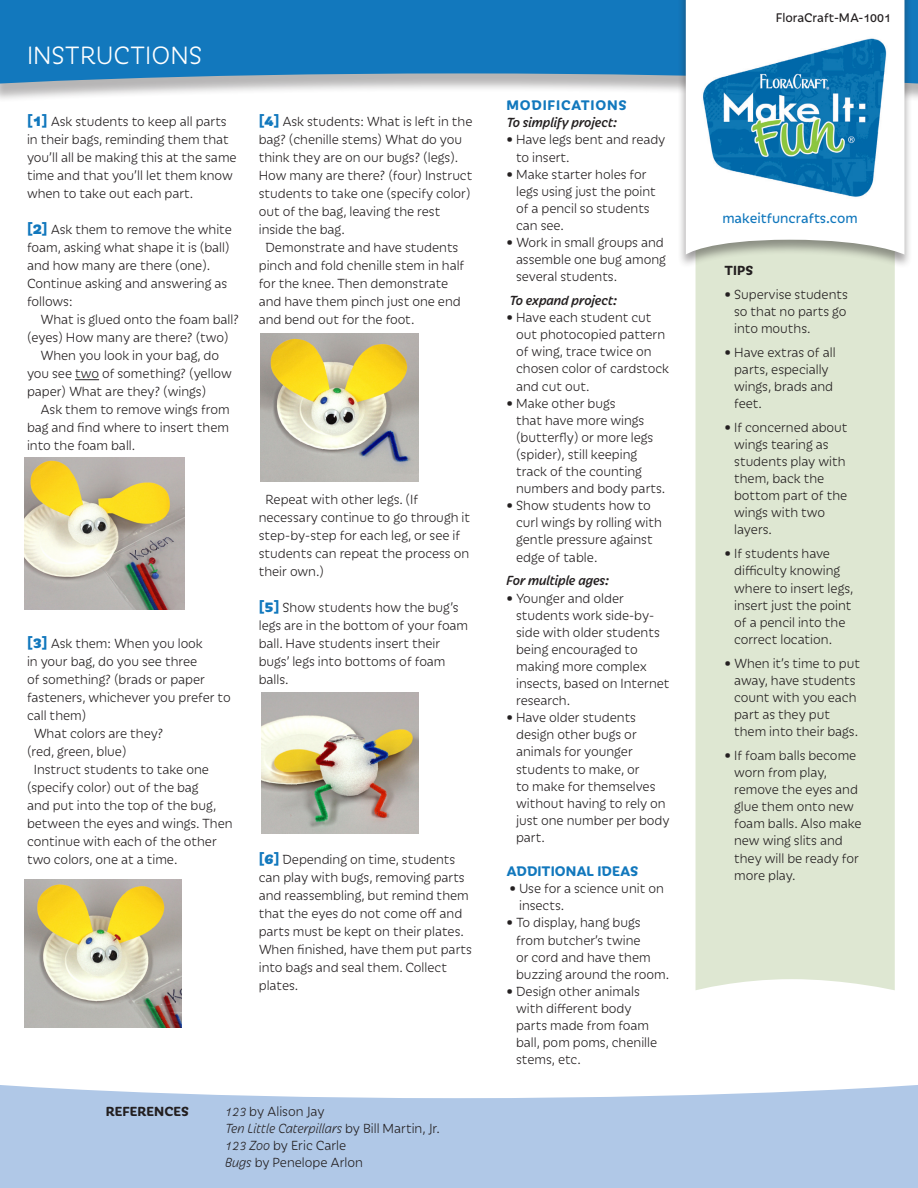
<style>
.page{position:relative;width:918px;height:1188px;background:#fff}
.page>*{position:absolute;margin:0;border:0;box-sizing:border-box;transform-origin:0 0}
.t1{font:300 27px "Iskra";color:#fff}
.t2{font:15px "Iskra";color:#1278bd}
.t3{font:700 15px "Iskra";color:#1278bd}
.t4{font:700 15px "Iskra";letter-spacing:.05em;color:#1278bd}
.t5{font:300 14.25px/17.1px "Iskra";color:#231f20}
.t6{font:italic 500 14.25px "Iskra";color:#231f20}
.t7{font:italic 300 14.25px "Iskra";color:#231f20}
.t8{font:700 14.25px "Iskra";color:#231f20}
.t9{font:13.5px "Iskra";color:#231f20}
.s1{font-weight:800;font-size:16.5px;color:#1278bd}
.s2{font-style:italic}
.s3{font-style:normal}
</style>
<div class="page">
<div style="left:0;top:0;width:918px;height:103px;background:#231f20;opacity:.33"></div>
<svg style="left:0;top:0;width:918px;height:84px;background:#227ebc"></svg>
<div style="left:696px;top:269px;width:199px;height:721px;background:#dee7d2"></div>
<div style="left:678px;top:0;width:235px;height:269px;background:#231f20;opacity:.44"></div>
<svg style="left:686px;top:0;width:218px;height:255px"></svg>
<svg style="left:0;top:1085px;width:918px;height:103px;background:#b6cce9"></svg>
<svg style="left:75px;top:379px;width:24px;height:1px"></svg>
<img style="left:260px;top:333px;width:158px;height:148px">
<img style="left:261px;top:693px;width:158px;height:140px">
<img style="left:24px;top:458px;width:160px;height:151px">
<img style="left:24px;top:879px;width:158px;height:148px">
<img style="left:693px;top:27px;width:201px;height:175px">
<p class="t1" style="left:27px;top:37px;width:177px">INSTRUCTIONS</p>
<p class="t5" style="left:27px;top:112px;width:211px;line-height:18px"><span class="s1">[1]</span> Ask students to keep all parts in their bags, reminding them that you’ll all be making this at the same time and that you’ll let them know when to take out each part.</p>
<p class="t5" style="left:27px;top:220px;width:206px;line-height:18px"><span class="s1">[2]</span> Ask them to remove the white foam, asking what shape it is (ball) and how many are there (one).<br>Continue asking and answering as follows:</p>
<p class="t5" style="left:27px;top:310px;width:214px;line-height:18px;text-indent:14px">What is glued onto the foam ball? (eyes) How many are there? (two)</p>
<p class="t5" style="left:27px;top:346px;width:206px;line-height:18px;text-indent:14px">When you look in your bag, do you see two of something? (yellow paper) What are they? (wings)</p>
<p class="t5" style="left:27px;top:400px;width:204px;line-height:18px;text-align:justify;text-indent:14px">Ask them to remove wings from bag and find where to insert them into the foam ball.</p>
<p class="t5" style="left:27px;top:634px;width:205px;line-height:18px"><span class="s1">[3]</span> Ask them: When you look<br>in your bag, do you see three<br>of something? (brads or paper fasteners, whichever you prefer to call them)</p>
<p class="t5" style="left:27px;top:724px;width:138px;line-height:18px;text-indent:7px">What colors are they? (red, green, blue)</p>
<p class="t5" style="left:27px;top:760px;width:207px;line-height:18px;text-indent:7px">Instruct students to take one (specify color) out of the bag<br>and put into the top of the bug, between the eyes and wings. Then continue with each of the other two colors, one at a time.</p>
<p class="t5" style="left:259px;top:112px;width:215px;line-height:18px"><span class="s1">[4]</span> Ask students: What is left in the bag? (chenille stems) What do you think they are on our bugs? (legs).<br>How many are there? (four) Instruct students to take one (specify color) out of the bag, leaving the rest inside the bag.</p>
<p class="t5" style="left:259px;top:238px;width:207px;line-height:18px;text-indent:7px">Demonstrate and have students pinch and fold chenille stem in half for the knee. Then demonstrate and have them pinch just one end and bend out for the foot.</p>
<p class="t5" style="left:259px;top:490px;width:213px;line-height:18px;text-indent:7px">Repeat with other legs. (If necessary continue to go through it step-by-step for each leg, or see if students can repeat the process on their own.)</p>
<p class="t5" style="left:259px;top:598px;width:211px;line-height:18px"><span class="s1">[5]</span> Show students how the bug’s legs are in the bottom of your foam ball. Have students insert their bugs’ legs into bottoms of foam balls.</p>
<p class="t5" style="left:259px;top:850px;width:215px;line-height:18px"><span class="s1">[6]</span> Depending on time, students can play with bugs, removing parts and reassembling, but remind them that the eyes do not come off and parts must be kept on their plates.<br>When finished, have them put parts into bags and seal them. Collect plates.</p>
<p class="t8" style="left:106px;top:1101px;width:85px">REFERENCES</p>
<p class="t5" style="left:225px;top:1102px;width:101px"><span class="s2">123</span> by Alison Jay</p>
<p class="t7" style="left:225px;top:1119px;width:216px">Ten Little Caterpillars <span class="s3">by Bill Martin, Jr.</span></p>
<p class="t5" style="left:225px;top:1137px;width:123px"><span class="s2">123 Zoo</span> by Eric Carle</p>
<p class="t5" style="left:225px;top:1154px;width:139px"><span class="s2">Bugs</span> by Penelope Arlon</p>
<p class="t4" style="left:507px;top:94px;width:122px">MODIFICATIONS</p>
<p class="t6" style="left:507px;top:113px;width:112px">To simplify project:</p>
<p class="t5" style="left:516px;top:131px;width:151px;text-indent:-10px">• Have legs bent and ready to insert.</p>
<p class="t5" style="left:516px;top:165px;width:141px;text-indent:-10px">• Make starter holes for legs using just the point of a pencil so students can see.</p>
<p class="t5" style="left:516px;top:233px;width:151px;text-indent:-10px">• Work in small groups and assemble one bug among several students.</p>
<p class="t6" style="left:509px;top:290px;width:109px">To expand project:</p>
<p class="t5" style="left:516px;top:308px;width:154px;text-indent:-10px">• Have each student cut out photocopied pattern of wing, trace twice on chosen color of cardstock and cut out.</p>
<p class="t5" style="left:516px;top:394px;width:151px;text-indent:-10px">• Make other bugs<br>that have more wings (butterfly) or more legs (spider), still keeping track of the counting numbers and body parts.</p>
<p class="t5" style="left:516px;top:496px;width:147px;text-indent:-10px">• Show students how to curl wings by rolling with gentle pressure against edge of table.</p>
<p class="t6" style="left:507px;top:571px;width:104px">For multiple ages:</p>
<p class="t5" style="left:516px;top:589px;width:155px;text-indent:-10px">• Younger and older students work side-by&shy;side with older students being encouraged to making more complex insects, based on Internet research.</p>
<p class="t5" style="left:516px;top:708px;width:155px;text-indent:-10px">• Have older students design other bugs or animals for younger students to make, or<br>to make for themselves without having to rely on just one number per body part.</p>
<p class="t3" style="left:507px;top:860px;width:133px">ADDITIONAL IDEAS</p>
<p class="t5" style="left:519px;top:879px;width:146px;text-indent:-10px">• Use for a science unit on insects.</p>
<p class="t5" style="left:516px;top:914px;width:155px;text-indent:-10px">• To display, hang bugs from butcher’s twine<br>or cord and have them buzzing around the room.</p>
<p class="t5" style="left:516px;top:982px;width:143px;text-indent:-10px">• Design other animals with different body parts made from foam ball, pom poms, chenille stems, etc.</p>
<p class="t9" style="left:776px;top:9px;width:117px">FloraCraft-MA-1001</p>
<p class="t2" style="left:722px;top:207px;width:137px">makeitfuncrafts.com</p>
<p class="t8" style="left:725px;top:260px;width:30px">TIPS</p>
<p class="t5" style="left:734px;top:285px;width:115px;text-align:justify;text-indent:-10px">• Supervise students so that no parts go into mouths.</p>
<p class="t5" style="left:734px;top:343px;width:103px;text-indent:-10px">• Have extras of all parts, especially wings, brads and feet.</p>
<p class="t5" style="left:734px;top:418px;width:115px;text-indent:-10px">• If concerned about wings tearing as students play with them, back the bottom part of the wings with two layers.</p>
<p class="t5" style="left:734px;top:545px;width:121px;text-indent:-10px">• If students have difficulty knowing where to insert legs, insert just the point of a pencil into the correct location.</p>
<p class="t5" style="left:734px;top:654px;width:127px;text-indent:-10px">• When it’s time to put away, have students count with you each part as they put them into their bags.</p>
<p class="t5" style="left:734px;top:746px;width:129px;text-indent:-10px">• If foam balls become worn from play, remove the eyes and glue them onto new foam balls. Also make new wing slits and they will be ready for more play.</p>
</div>
